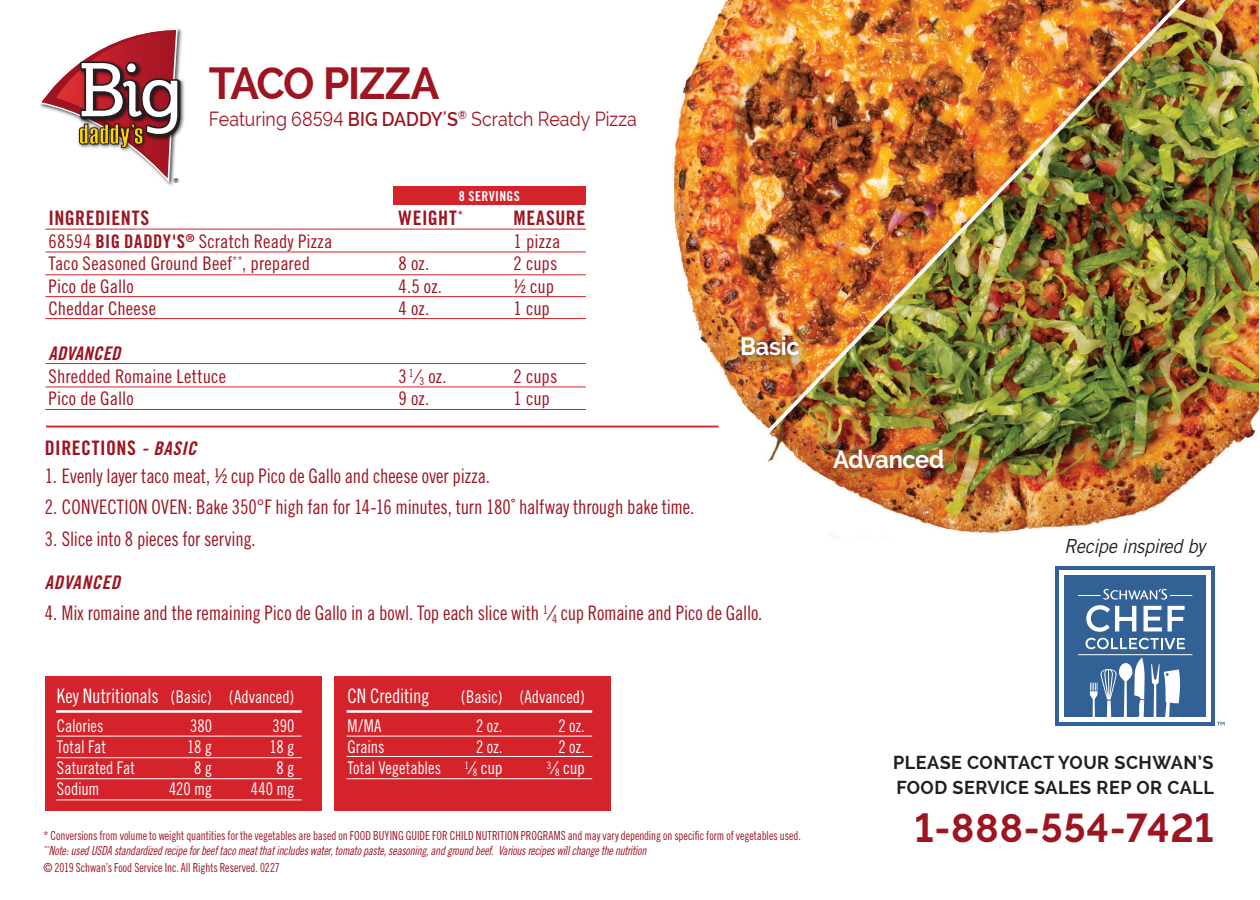
<style>
.page{position:relative;width:1260px;height:900px;background:#fff}
.page>*{position:absolute;margin:0;border:0;box-sizing:border-box;transform-origin:0 0}
.t1{font:700 45px "Raleway";letter-spacing:-.03em;color:#9e1421;scale:.94 1}
.t2{font:700 40px "Raleway";letter-spacing:.025em;color:#9e1421;scale:.96 1}
.t3{font:700 25px "Raleway";letter-spacing:-.015em;color:#fff;scale:.94 1}
.t4{font:20px "Trade Gothic Cond Eighteen";letter-spacing:-.005em;color:#9e1421;scale:.94 1}
.t5{font:20px "Raleway";color:#9e1421;scale:.89 1}
.t6{font:20px "Trade Gothic Bold Cond Twenty";letter-spacing:.025em;color:#9e1421}
.t7{font:20px "Trade Gothic Cond Eighteen";letter-spacing:-.01em;color:#fff;scale:.94 1}
.t8{font:italic 19.25px "Trade Gothic";letter-spacing:-.025em;color:#231f20;scale:.95 1}
.t9{font:18.75px "Trade Gothic Cond Eighteen";letter-spacing:.005em;color:#9e1421}
.t10{font:700 18.75px/25px "Raleway";letter-spacing:.025em;color:#231f20;scale:.96 1}
.t11{font:18.75px "Trade Gothic Bold Cond Twenty Obl";letter-spacing:.02em;color:#9e1421}
.t12{font:17.5px/28.5px "Trade Gothic Cond Eighteen";color:#fff;scale:.94 1}
.t13{font:17.5px "Trade Gothic Cond Eighteen";color:#fff}
.t14{font:13.75px "Trade Gothic Bold Cond Twenty";letter-spacing:.025em;color:#fff}
.t15{font:12.5px "Trade Gothic Cond Eighteen";letter-spacing:-.005em;color:#9e1421;scale:.9 1}
.t16{font:12.5px "Trade Gothic Cond Eighteen Obl";letter-spacing:-.02em;color:#9e1421;scale:.9 1}
.s1{font-weight:600}
.s2{font-family:"Trade Gothic Bold Cond Twenty"}
.s3{font-family:"Trade Gothic Bold Cond Twenty Obl"}
.s4{font-family:"Trade Gothic Bold Cond Twenty Obl";font-size:18.75px}
.s5{font-size:20px}
</style>
<div class="page">
<div style="left:334px;top:676px;width:276px;height:135px;background:#d5232b"></div>
<div style="left:45px;top:676px;width:277px;height:135px;background:#d5232b"></div>
<img style="left:662px;top:0;width:597px;height:539px">
<hr style="left:46px;top:426px;width:673px;height:1px;background:#d5232b">
<div style="left:1055px;top:566px;width:160px;height:160px;background:#326195"></div>
<div style="left:1060px;top:570px;width:151px;height:151px;background:#fff"></div>
<div style="left:1064px;top:575px;width:142px;height:142px;background:#326195"></div>
<hr style="left:1078px;top:654px;width:114px;height:1px;background:#fff">
<svg style="left:1217px;top:722px;width:8px;height:4px"></svg>
<svg style="left:1086px;top:638px;width:99px;height:11px"></svg>
<svg style="left:1078px;top:589px;width:114px;height:43px"></svg>
<svg style="left:1151px;top:664px;width:30px;height:53px"></svg>
<svg style="left:1090px;top:658px;width:55px;height:59px"></svg>
<img style="left:183px;top:81px;width:2px;height:45px">
<svg style="left:40px;top:29px;width:143px;height:154px"></svg>
<hr style="left:45px;top:252px;width:541px;height:1px;background:#d5232b">
<hr style="left:45px;top:229px;width:541px;height:1px;background:#d5232b">
<hr style="left:45px;top:274px;width:541px;height:1px;background:#d5232b">
<hr style="left:45px;top:296px;width:541px;height:1px;background:#d5232b">
<hr style="left:45px;top:318px;width:541px;height:1px;background:#d5232b">
<hr style="left:45px;top:387px;width:541px;height:1px;background:#d5232b">
<hr style="left:45px;top:363px;width:541px;height:1px;background:#d5232b">
<hr style="left:45px;top:409px;width:541px;height:1px;background:#d5232b">
<hr style="left:56px;top:710px;width:246px;height:3px;background:#fff">
<hr style="left:56px;top:736px;width:246px;height:1px;background:#fff">
<hr style="left:56px;top:757px;width:246px;height:1px;background:#fff">
<hr style="left:56px;top:778px;width:246px;height:1px;background:#fff">
<hr style="left:56px;top:799px;width:246px;height:1px;background:#fff">
<hr style="left:347px;top:710px;width:245px;height:3px;background:#fff">
<hr style="left:347px;top:736px;width:245px;height:1px;background:#fff">
<hr style="left:347px;top:756px;width:245px;height:1px;background:#fff">
<hr style="left:347px;top:778px;width:245px;height:1px;background:#fff">
<div style="left:393px;top:186px;width:193px;height:19px;background:#d5232b"></div>
<div style="left:732px;top:327px;width:82px;height:45px;background:#231f20;opacity:.75"></div>
<div style="left:824px;top:441px;width:135px;height:44px;background:#231f20;opacity:.75"></div>
<h1 class="t1" style="left:209px;top:57px;width:247px">TACO PIZZA</h1>
<p class="t5" style="left:209px;top:107px;width:482px">Featuring 68594 <span class="s1">BIG DADDY'S</span><sup>®</sup> Scratch Ready Pizza</p>
<p class="t14" style="left:459px;top:188px;width:63px">8 SERVINGS</p>
<p class="t6" style="left:49px;top:206px;width:102px">INGREDIENTS</p>
<p class="t6" style="left:399px;top:206px;width:66px">WEIGHT<sup>*</sup></p>
<p class="t6" style="left:514px;top:206px;width:73px">MEASURE</p>
<p class="t9" style="left:49px;top:230px;width:285px">68594 <span class="s2">BIG DADDY'S</span><sup>®</sup> Scratch Ready Pizza</p>
<p class="t9" style="left:514px;top:230px;width:48px">1 pizza</p>
<p class="t9" style="left:49px;top:252px;width:263px">Taco Seasoned Ground Beef<sup>**</sup>, prepared</p>
<p class="t9" style="left:399px;top:252px;width:32px">8 oz.</p>
<p class="t9" style="left:514px;top:252px;width:45px">2 cups</p>
<p class="t9" style="left:49px;top:275px;width:87px">Pico de Gallo</p>
<p class="t9" style="left:399px;top:275px;width:45px">4.5 oz.</p>
<p class="t9" style="left:514px;top:275px;width:42px">½ cup</p>
<p class="t9" style="left:49px;top:297px;width:109px">Cheddar Cheese</p>
<p class="t9" style="left:399px;top:297px;width:32px">4 oz.</p>
<p class="t9" style="left:514px;top:297px;width:38px">1 cup</p>
<p class="t11" style="left:49px;top:342px;width:73px">ADVANCED</p>
<p class="t9" style="left:49px;top:365px;width:179px">Shredded Romaine Lettuce</p>
<p class="t9" style="left:399px;top:365px;width:50px">3 <sup>1</sup> ⁄<sub>3</sub> oz.</p>
<p class="t9" style="left:514px;top:365px;width:45px">2 cups</p>
<p class="t9" style="left:49px;top:387px;width:87px">Pico de Gallo</p>
<p class="t9" style="left:399px;top:387px;width:32px">9 oz.</p>
<p class="t9" style="left:514px;top:387px;width:38px">1 cup</p>
<p class="t6" style="left:45px;top:436px;width:153px">DIRECTIONS <span class="s3">-</span> <span class="s4">BASIC</span></p>
<p class="t4" style="left:45px;top:464px;width:475px">1. Evenly layer taco meat, ½ cup Pico de Gallo and cheese over pizza.</p>
<p class="t4" style="left:45px;top:495px;width:693px">2. CONVECTION OVEN: Bake 350°F high fan for 14-16 minutes, turn 180˚ halfway through bake time.</p>
<p class="t4" style="left:45px;top:527px;width:226px">3. Slice into 8 pieces for serving.</p>
<p class="t11" style="left:45px;top:571px;width:77px">ADVANCED</p>
<p class="t4" style="left:45px;top:601px;width:765px">4. Mix romaine and the remaining Pico de Gallo in a bowl. Top each slice with <sup>1</sup> ⁄<sub>4</sub> cup Romaine and Pico de Gallo.</p>
<p class="t3" style="left:740px;top:332px;width:65px">Basic</p>
<p class="t12" style="left:57px;top:683px;width:254px"><span class="s5">Key Nutritionals</span> (Basic) (Advanced)<br>Calories</p>
<p class="t12" style="left:190px;top:711px;width:25px">380</p>
<p class="t12" style="left:272px;top:711px;width:25px">390</p>
<p class="t12" style="left:57px;top:732px;width:54px">Total Fat</p>
<p class="t12" style="left:187px;top:732px;width:28px">18 g</p>
<p class="t12" style="left:270px;top:732px;width:28px">18 g</p>
<p class="t12" style="left:57px;top:753px;width:84px">Saturated Fat</p>
<p class="t12" style="left:194px;top:753px;width:21px">8 g</p>
<p class="t12" style="left:277px;top:753px;width:21px">8 g</p>
<p class="t12" style="left:57px;top:774px;width:47px">Sodium</p>
<p class="t12" style="left:169px;top:774px;width:47px">420 mg</p>
<p class="t12" style="left:251px;top:774px;width:48px">440 mg</p>
<p class="t7" style="left:347px;top:684px;width:89px">CN Crediting</p>
<p class="t12" style="left:461px;top:683px;width:133px">(Basic) (Advanced)</p>
<p class="t12" style="left:347px;top:711px;width:38px">M/MA</p>
<p class="t12" style="left:476px;top:711px;width:29px">2 oz.</p>
<p class="t12" style="left:559px;top:711px;width:29px">2 oz.</p>
<p class="t12" style="left:347px;top:732px;width:41px">Grains</p>
<p class="t12" style="left:476px;top:732px;width:29px">2 oz.</p>
<p class="t12" style="left:559px;top:732px;width:29px">2 oz.</p>
<p class="t12" style="left:347px;top:753px;width:101px">Total Vegetables</p>
<p class="t13" style="left:464px;top:757px;width:40px"><sup>1</sup> ⁄<sub>8</sub> cup</p>
<p class="t13" style="left:547px;top:757px;width:40px"><sup>3</sup> ⁄<sub>8</sub> cup</p>
<p class="t15" style="left:44px;top:828px;width:843px">* Conversions from volume to weight quantities for the vegetables are based on FOOD BUYING GUIDE FOR CHILD NUTRITION PROGRAMS and may vary depending on specific form of vegetables used.</p>
<p class="t16" style="left:44px;top:843px;width:671px"><sup>**</sup>Note: used USDA standardized recipe for beef taco meat that includes water, tomato paste, seasoning, and ground beef. Various recipes will change the nutrition</p>
<p class="t15" style="left:44px;top:860px;width:264px">© 2019 Schwan’s Food Service Inc. All Rights Reserved. 0227</p>
<p class="t3" style="left:833px;top:445px;width:120px">Advanced</p>
<p class="t8" style="left:1064px;top:535px;width:150px">Recipe inspired by</p>
<p class="t10" style="left:893px;top:750px;width:336px">PLEASE CONTACT YOUR SCHWAN’S<br>FOOD SERVICE SALES REP OR CALL</p>
<h2 class="t2" style="left:915px;top:805px;width:313px">1-888-554-7421</h2>
</div>
